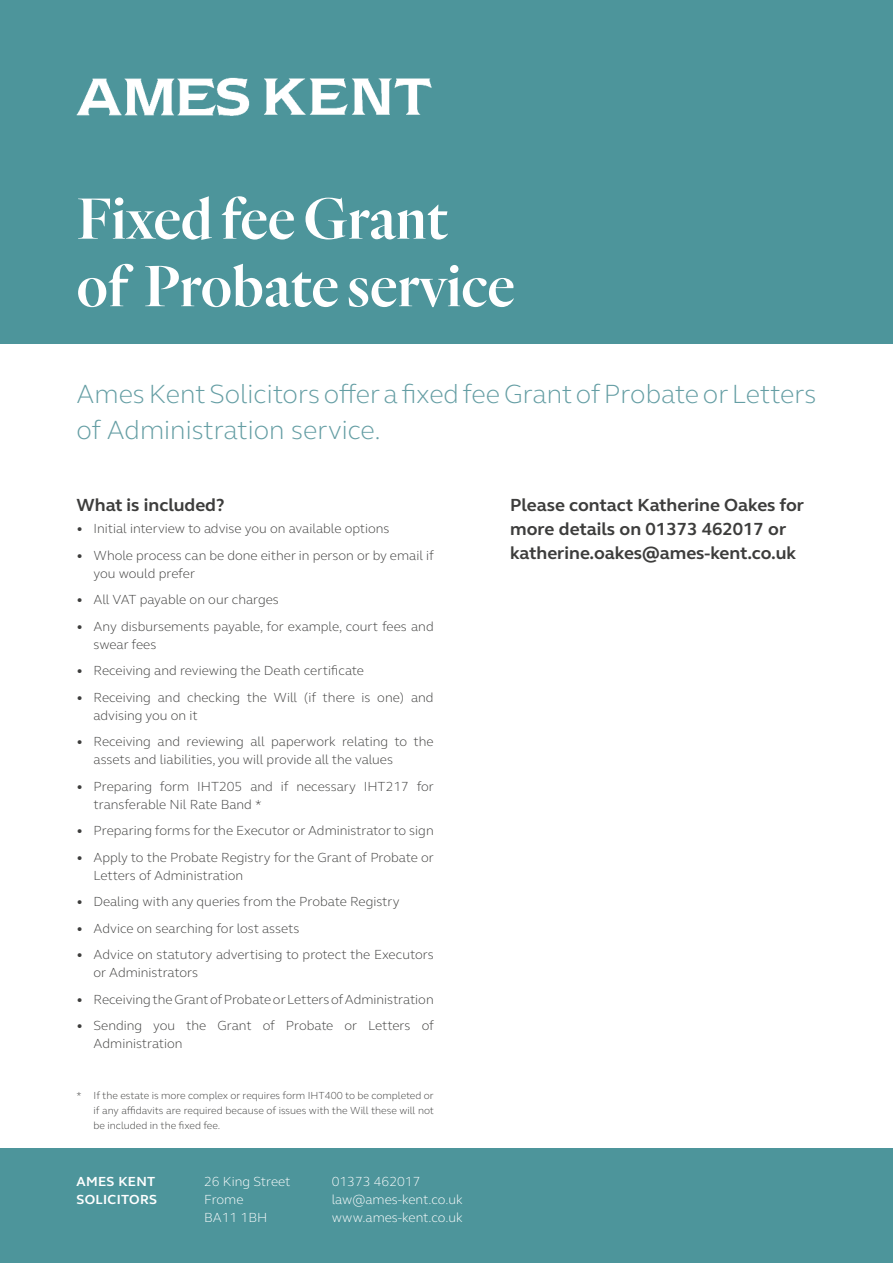
<style>
.page{position:relative;width:893px;height:1263px;background:#4d959b}
.page>*{position:absolute;margin:0;border:0;box-sizing:border-box;transform-origin:0 0}
.t1{font:600 60px/67.5px "Quarto";color:#fff}
.Intro{font:300 27px/36px "FS Elliot";color:#659ea4}
.Subhead{font:700 18px/24px "FS Elliot";color:#3d3d3c}
.Body{font:300 13.5px/18px "FS Elliot";color:#3d3d3c}
.Body-2{font:300 13.5px/18px "FS Elliot";color:#fff}
.Body-3{font:700 13.5px/18px "FS Elliot";letter-spacing:.025em;color:#fff}
.Body-4{font:300 10.5px/15px "FS Elliot";color:#3d3d3c;text-align:justify}
</style>
<div class="page">
<div style="left:0;top:344px;width:893px;height:804px;background:#fff"></div>
<img style="left:76px;top:77px;width:356px;height:39px">
<p class="t1" style="left:77px;top:184px;width:440px">Fixed fee Grant<br>of Probate service</p>
<p class="Intro" style="left:77px;top:375px;width:741px">Ames Kent Solicitors offer a fixed fee Grant of Probate or Letters of Administration service.</p>
<p class="Subhead" style="left:77px;top:493px;width:150px">What is included?</p>
<p class="Body" style="left:77px;top:519px;width:315px">• Initial interview to advise you on available options</p>
<p class="Body" style="left:94px;top:546px;width:342px;text-indent:-17px">• Whole process can be done either in person or by email if you would prefer</p>
<p class="Body" style="left:77px;top:590px;width:204px">• All VAT payable on our charges</p>
<p class="Body" style="left:94px;top:617px;width:342px;text-indent:-17px">• Any disbursements payable, for example, court fees and swear fees</p>
<p class="Body" style="left:77px;top:661px;width:289px">• Receiving and reviewing the Death certificate</p>
<p class="Body" style="left:94px;top:688px;width:342px;text-indent:-17px">• Receiving and checking the Will (if there is one) and advising you on it</p>
<p class="Body" style="left:94px;top:732px;width:342px;text-indent:-17px">• Receiving and reviewing all paperwork relating to the assets and liabilities, you will provide all the values</p>
<p class="Body" style="left:94px;top:777px;width:342px;text-indent:-17px">• Preparing form IHT205 and if necessary IHT217 for transferable Nil Rate Band *</p>
<p class="Body" style="left:77px;top:821px;width:359px">• Preparing forms for the Executor or Administrator to sign</p>
<p class="Body" style="left:94px;top:848px;width:342px;text-indent:-17px">• Apply to the Probate Registry for the Grant of Probate or<br>Letters of Administration</p>
<p class="Body" style="left:77px;top:892px;width:325px">• Dealing with any queries from the Probate Registry</p>
<p class="Body" style="left:77px;top:919px;width:224px">• Advice on searching for lost assets</p>
<p class="Body" style="left:94px;top:945px;width:342px;text-indent:-17px">• Advice on statutory advertising to protect the Executors or Administrators</p>
<p class="Body" style="left:77px;top:990px;width:359px">• Receiving the Grant of Probate or Letters of Administration</p>
<p class="Body" style="left:94px;top:1016px;width:342px;text-indent:-17px">• Sending you the Grant of Probate or Letters of<br>Administration</p>
<p class="Body-4" style="left:94px;top:1087px;width:342px;text-indent:-17px">* If the estate is more complex or requires form IHT400 to be completed or if any affidavits are required because of issues with the Will these will not be included in the fixed fee.</p>
<p class="Body-3" style="left:77px;top:1172px;width:82px">AMES KENT<br>SOLICITORS</p>
<p class="Body-2" style="left:332px;top:1172px;width:133px">01373 462017 law@ames-kent.co.uk www.ames-kent.co.uk</p>
<p class="Body-2" style="left:204px;top:1172px;width:88px">26 King Street<br>Frome<br>BA11 1BH</p>
<p class="Subhead" style="left:510px;top:493px;width:295px">Please contact Katherine Oakes for more details on 01373 462017 or katherine.oakes@ames-kent.co.uk</p>
</div>
